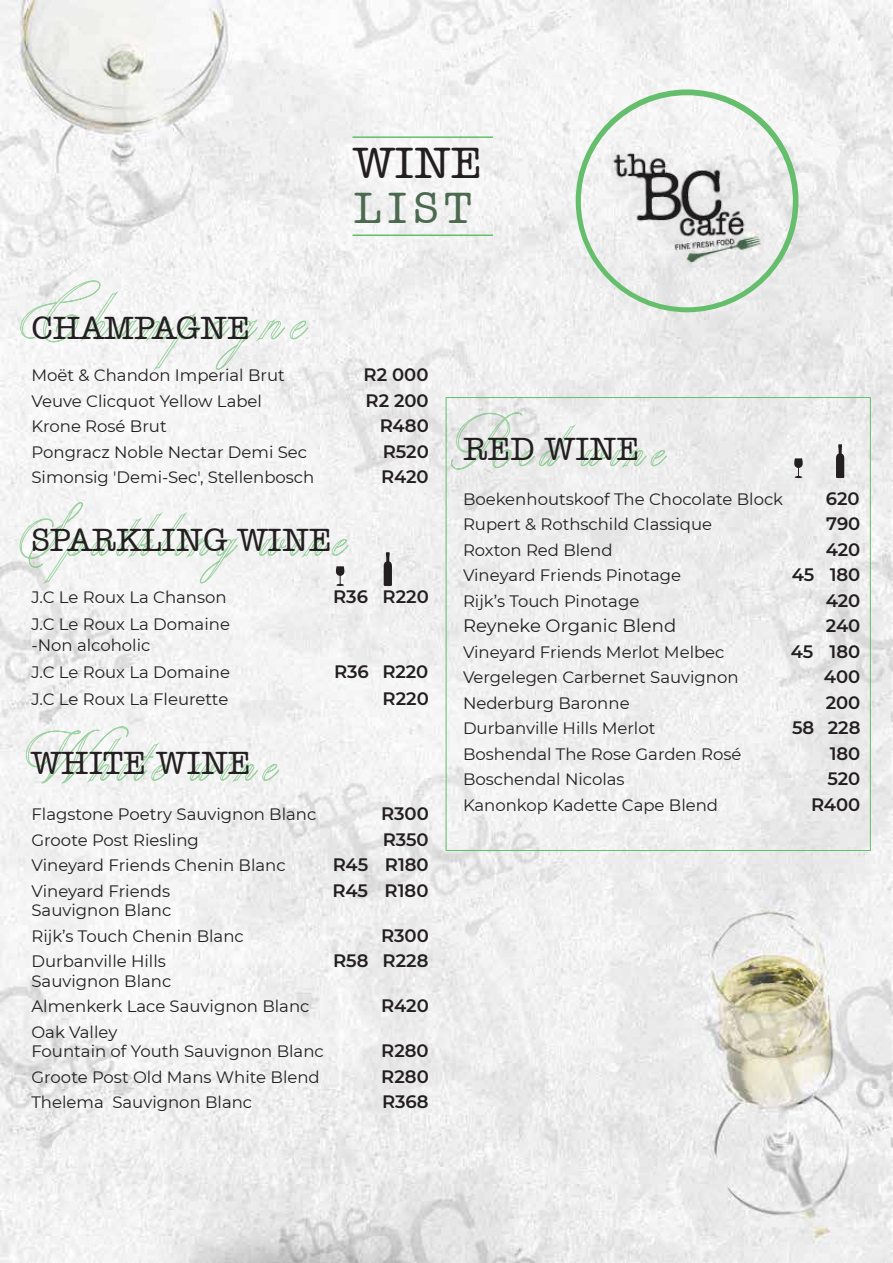
<style>
.page{position:relative;width:893px;height:1263px;background:#fff}
.page>*{position:absolute;margin:0;border:0;box-sizing:border-box;transform-origin:0 0}
.t1{font:500 45px "Amer Typewriter IT Cby BT";color:#231f20}
.t2{font:500 45px "Amer Typewriter IT Cby BT";color:#4b6a50}
.t3{font:500 33px "Amer Typewriter IT Cby BT";color:#231f20}
.t4{font:600 18px "Montserrat";color:#231f20}
.t5{font:18px "Montserrat";color:#231f20}
.t6{font:16.5px/25.5px "Montserrat";color:#231f20}
</style>
<div class="page">
<img style="left:0;top:1px;width:893px;height:1262px">
<svg style="left:445px;top:397px;width:426px;height:454px"></svg>
<svg style="left:576px;top:89px;width:222px;height:223px;fill:#f0f0f0"></svg>
<img style="left:589px;top:110px;width:196px;height:196px">
<svg style="left:20px;top:279px;width:288px;height:97px"></svg>
<svg style="left:25px;top:725px;width:143px;height:63px"></svg>
<svg style="left:189px;top:746px;width:90px;height:42px"></svg>
<svg style="left:384px;top:552px;width:8px;height:34px"></svg>
<svg style="left:19px;top:502px;width:330px;height:87px"></svg>
<svg style="left:836px;top:444px;width:8px;height:34px"></svg>
<svg style="left:794px;top:458px;width:9px;height:20px"></svg>
<svg style="left:451px;top:410px;width:216px;height:63px"></svg>
<hr style="left:353px;top:136px;width:140px;height:2px;background:#64be6c">
<hr style="left:353px;top:234px;width:140px;height:2px;background:#64be6c">
<h1 class="t1" style="left:354px;top:136px;width:130px">WINE</h1>
<h1 class="t2" style="left:354px;top:180px;width:119px">LIST</h1>
<h2 class="t3" style="left:31px;top:308px;width:220px">CHAMPAGNE</h2>
<p class="t6" style="left:31px;top:362px;width:255px">Moët &amp; Chandon Imperial Brut</p>
<p class="t4" style="left:364px;top:362px;width:66px">R2 000</p>
<p class="t6" style="left:31px;top:388px;width:232px">Veuve Clicquot Yellow Label</p>
<p class="t4" style="left:365px;top:388px;width:65px">R2 200</p>
<p class="t6" style="left:31px;top:413px;width:137px">Krone Rosé Brut</p>
<p class="t4" style="left:380px;top:413px;width:51px">R480</p>
<p class="t6" style="left:31px;top:439px;width:277px">Pongracz Noble Nectar Demi Sec</p>
<p class="t4" style="left:383px;top:439px;width:48px">R520</p>
<p class="t6" style="left:31px;top:464px;width:284px">Simonsig 'Demi-Sec', Stellenbosch</p>
<p class="t4" style="left:381px;top:464px;width:49px">R420</p>
<h2 class="t3" style="left:31px;top:520px;width:302px">SPARKLING WINE</h2>
<p class="t6" style="left:31px;top:583px;width:197px">J.C Le Roux La Chanson</p>
<p class="t4" style="left:333px;top:584px;width:97px">R36 R220</p>
<p class="t6" style="left:31px;top:613px;width:200px;line-height:21px">J.C Le Roux La Domaine -Non alcoholic</p>
<p class="t6" style="left:31px;top:658px;width:200px">J.C Le Roux La Domaine</p>
<p class="t4" style="left:334px;top:659px;width:96px">R36 R220</p>
<p class="t6" style="left:31px;top:685px;width:198px">J.C Le Roux La Fleurette</p>
<p class="t4" style="left:383px;top:686px;width:48px">R220</p>
<h2 class="t3" style="left:31px;top:743px;width:221px">WHITE WINE</h2>
<p class="t6" style="left:31px;top:801px;width:286px">Flagstone Poetry Sauvignon Blanc</p>
<p class="t4" style="left:381px;top:801px;width:49px">R300</p>
<p class="t6" style="left:31px;top:826px;width:169px">Groote Post Riesling</p>
<p class="t4" style="left:383px;top:827px;width:47px">R350</p>
<p class="t6" style="left:31px;top:852px;width:256px">Vineyard Friends Chenin Blanc</p>
<p class="t4" style="left:333px;top:852px;width:97px">R45 R180</p>
<p class="t6" style="left:31px;top:877px;width:140px">Vineyard Friends</p>
<p class="t4" style="left:333px;top:878px;width:97px">R45 R180</p>
<p class="t6" style="left:31px;top:897px;width:214px">Sauvignon Blanc<br>Rijk’s Touch Chenin Blanc</p>
<p class="t4" style="left:381px;top:923px;width:49px">R300</p>
<p class="t6" style="left:31px;top:948px;width:136px">Durbanville Hills</p>
<p class="t4" style="left:333px;top:948px;width:97px">R58 R228</p>
<p class="t6" style="left:31px;top:967px;width:279px">Sauvignon Blanc<br>Almenkerk Lace Sauvignon Blanc</p>
<p class="t4" style="left:381px;top:993px;width:49px">R420</p>
<p class="t6" style="left:31px;top:1021px;width:294px;line-height:19.5px">Oak Valley<br>Fountain of Youth Sauvignon Blanc</p>
<p class="t4" style="left:381px;top:1038px;width:49px">R280</p>
<p class="t6" style="left:31px;top:1063px;width:290px">Groote Post Old Mans White Blend</p>
<p class="t4" style="left:381px;top:1064px;width:49px">R280</p>
<p class="t6" style="left:31px;top:1089px;width:222px">Thelema Sauvignon Blanc</p>
<p class="t4" style="left:382px;top:1089px;width:48px">R368</p>
<h2 class="t3" style="left:463px;top:429px;width:178px">RED WINE</h2>
<p class="t6" style="left:463px;top:485px;width:322px">Boekenhoutskoof The Chocolate Block</p>
<p class="t4" style="left:826px;top:485px;width:35px">620</p>
<p class="t6" style="left:463px;top:511px;width:251px">Rupert &amp; Rothschild Classique</p>
<p class="t4" style="left:826px;top:511px;width:36px">790</p>
<p class="t6" style="left:463px;top:536px;width:151px">Roxton Red Blend</p>
<p class="t4" style="left:826px;top:536px;width:36px">420</p>
<p class="t6" style="left:463px;top:562px;width:220px">Vineyard Friends Pinotage</p>
<p class="t4" style="left:792px;top:562px;width:70px">45 180</p>
<p class="t6" style="left:463px;top:587px;width:178px">Rijk’s Touch Pinotage</p>
<p class="t4" style="left:826px;top:587px;width:36px">420</p>
<p class="t5" style="left:463px;top:613px;width:215px">Reyneke Organic Blend</p>
<p class="t4" style="left:826px;top:613px;width:36px">240</p>
<p class="t6" style="left:463px;top:638px;width:263px">Vineyard Friends Merlot Melbec</p>
<p class="t4" style="left:791px;top:638px;width:71px">45 180</p>
<p class="t6" style="left:463px;top:664px;width:277px">Vergelegen Carbernet Sauvignon</p>
<p class="t4" style="left:824px;top:664px;width:38px">400</p>
<p class="t6" style="left:463px;top:689px;width:168px">Nederburg Baronne</p>
<p class="t4" style="left:826px;top:689px;width:36px">200</p>
<p class="t6" style="left:463px;top:715px;width:194px">Durbanville Hills Merlot</p>
<p class="t4" style="left:792px;top:715px;width:70px">58 228</p>
<p class="t6" style="left:463px;top:740px;width:280px">Boshendal The Rose Garden Rosé</p>
<p class="t4" style="left:830px;top:740px;width:32px">180</p>
<p class="t6" style="left:463px;top:766px;width:163px">Boschendal Nicolas</p>
<p class="t4" style="left:827px;top:766px;width:34px">520</p>
<p class="t6" style="left:463px;top:791px;width:257px">Kanonkop Kadette Cape Blend</p>
<p class="t4" style="left:811px;top:791px;width:51px">R400</p>
</div>
